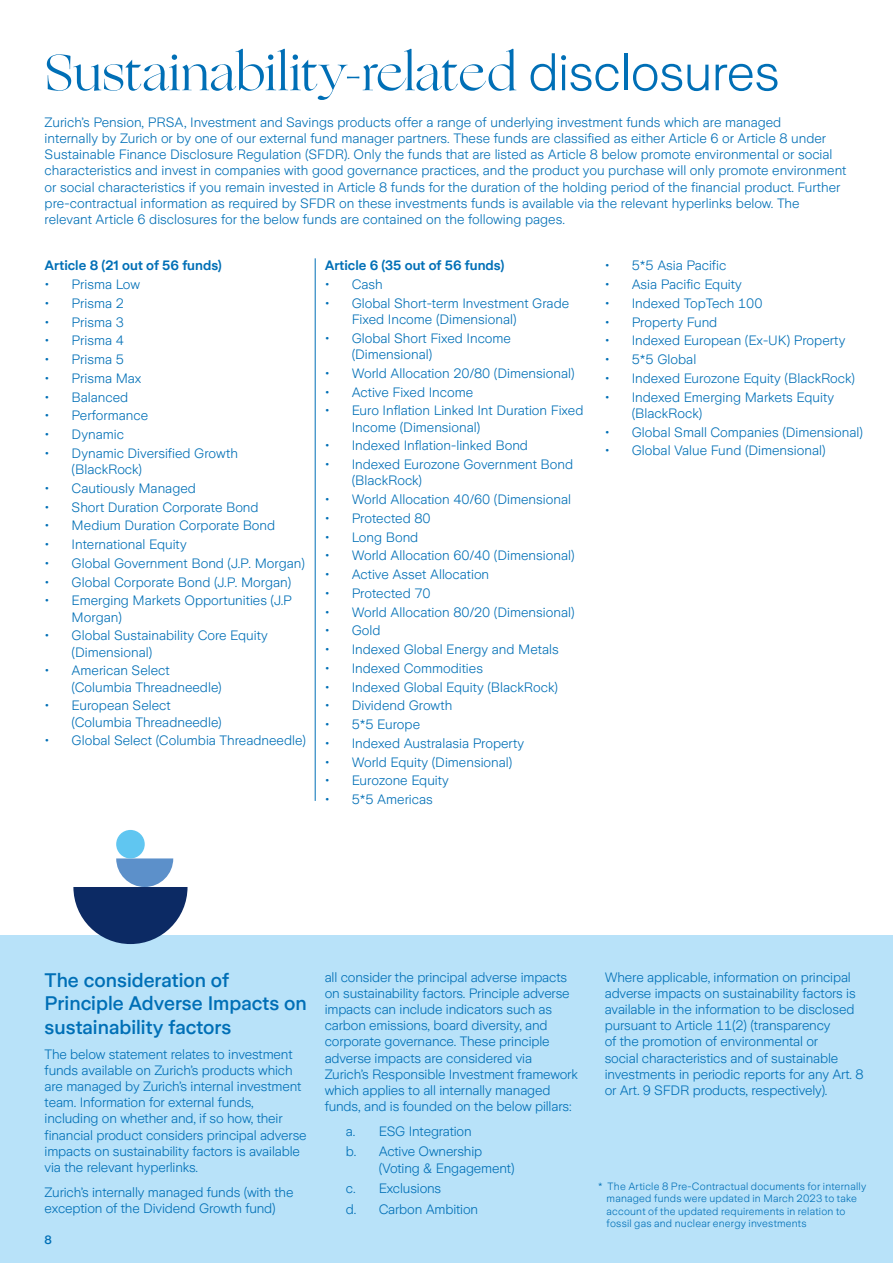
<style>
.page{position:relative;width:893px;height:1263px;background:#fff}
.page>*{position:absolute;margin:0;border:0;box-sizing:border-box;transform-origin:0 0}
.t1{font:51px "Ogg";letter-spacing:.005em;color:#006fb6}
.t2{font:500 19.5px/23.4px "Zurich Sans";color:#006fb6}
.t3{font:300 13.5px/16.2px "Zurich Sans";color:#006fb6}
.t4{font:600 13.5px "Zurich Sans";color:#006fb6}
.t5{font:500 12px "Zurich Sans";color:#006fb6}
.t6{font:300 10.5px/12.6px "Zurich Sans";letter-spacing:.02em;color:#006fb6}
.s1{font-family:"Zurich Sans";font-weight:300}
</style>
<div class="page">
<div style="left:0;top:935px;width:893px;height:328px;background:#b8e2f9"></div>
<svg style="left:73px;top:858px;width:115px;height:86px"></svg>
<div style="left:116px;top:830px;width:29px;height:28px;background:#60c6f1;border-radius:50%"></div>
<hr style="left:315px;top:258px;width:1px;height:543px;background:#006fb6">
<h1 class="t1" style="left:45px;top:39px;width:737px">Sustainability-related <span class="s1">disclosures</span></h1>
<p class="t3" style="left:45px;top:114px;width:803px">Zurich’s Pension, PRSA, Investment and Savings products offer a range of underlying investment funds which are managed<br>internally by Zurich or by one of our external fund manager partners. These funds are classified as either Article 6 or Article 8 under Sustainable Finance Disclosure Regulation (SFDR). Only the funds that are listed as Article 8 below promote environmental or social characteristics and invest in companies with good governance practices, and the product you purchase will only promote environment or social characteristics if you remain invested in Article 8 funds for the duration of the holding period of the financial product. Further pre-contractual information as required by SFDR on these investments funds is available via the relevant hyperlinks below. The relevant Article 6 disclosures for the below funds are contained on the following pages.</p>
<p class="t4" style="left:45px;top:258px;width:179px">Article 8 (21 out of 56 funds)</p>
<p class="t3" style="left:45px;top:277px;width:97px">• Prisma Low</p>
<p class="t3" style="left:45px;top:295px;width:81px">• Prisma 2</p>
<p class="t3" style="left:45px;top:314px;width:81px">• Prisma 3</p>
<p class="t3" style="left:45px;top:333px;width:81px">• Prisma 4</p>
<p class="t3" style="left:45px;top:352px;width:81px">• Prisma 5</p>
<p class="t3" style="left:45px;top:370px;width:98px">• Prisma Max</p>
<p class="t3" style="left:45px;top:389px;width:85px">• Balanced</p>
<p class="t3" style="left:45px;top:408px;width:105px">• Performance</p>
<p class="t3" style="left:45px;top:427px;width:81px">• Dynamic</p>
<p class="t3" style="left:72px;top:445px;width:168px;text-indent:-27px">• Dynamic Diversified Growth (BlackRock)</p>
<p class="t3" style="left:45px;top:480px;width:153px">• Cautiously Managed</p>
<p class="t3" style="left:45px;top:499px;width:216px">• Short Duration Corporate Bond</p>
<p class="t3" style="left:45px;top:518px;width:232px">• Medium Duration Corporate Bond</p>
<p class="t3" style="left:45px;top:537px;width:144px">• International Equity</p>
<p class="t3" style="left:45px;top:555px;width:262px">• Global Government Bond (J.P. Morgan)</p>
<p class="t3" style="left:45px;top:574px;width:248px">• Global Corporate Bond (J.P. Morgan)</p>
<p class="t3" style="left:72px;top:593px;width:222px;text-indent:-27px">• Emerging Markets Opportunities (J.P<br>Morgan)</p>
<p class="t3" style="left:72px;top:628px;width:198px;text-indent:-27px">• Global Sustainability Core Equity (Dimensional)</p>
<p class="t3" style="left:72px;top:663px;width:152px;text-indent:-27px">• American Select (Columbia Threadneedle)</p>
<p class="t3" style="left:72px;top:698px;width:152px;text-indent:-27px">• European Select (Columbia Threadneedle)</p>
<p class="t3" style="left:45px;top:733px;width:263px">• Global Select (Columbia Threadneedle)</p>
<p class="t4" style="left:325px;top:258px;width:181px">Article 6 (35 out of 56 funds)</p>
<p class="t3" style="left:325px;top:277px;width:60px">• Cash</p>
<p class="t3" style="left:352px;top:295px;width:219px;text-indent:-27px">• Global Short-term Investment Grade<br>Fixed Income (Dimensional)</p>
<p class="t3" style="left:352px;top:330px;width:161px;text-indent:-27px">• Global Short Fixed Income (Dimensional)</p>
<p class="t3" style="left:325px;top:365px;width:251px">• World Allocation 20/80 (Dimensional)</p>
<p class="t3" style="left:325px;top:384px;width:150px">• Active Fixed Income</p>
<p class="t3" style="left:352px;top:403px;width:233px;text-indent:-27px">• Euro Inflation Linked Int Duration Fixed<br>Income (Dimensional)</p>
<p class="t3" style="left:325px;top:438px;width:205px">• Indexed Inflation-linked Bond</p>
<p class="t3" style="left:352px;top:456px;width:223px;text-indent:-27px">• Indexed Eurozone Government Bond (BlackRock)</p>
<p class="t3" style="left:325px;top:491px;width:248px">• World Allocation 40/60 (Dimensional</p>
<p class="t3" style="left:325px;top:510px;width:107px">• Protected 80</p>
<p class="t3" style="left:325px;top:529px;width:95px">• Long Bond</p>
<p class="t3" style="left:325px;top:548px;width:251px">• World Allocation 60/40 (Dimensional)</p>
<p class="t3" style="left:325px;top:566px;width:166px">• Active Asset Allocation</p>
<p class="t3" style="left:325px;top:585px;width:107px">• Protected 70</p>
<p class="t3" style="left:325px;top:604px;width:251px">• World Allocation 80/20 (Dimensional)</p>
<p class="t3" style="left:325px;top:623px;width:57px">• Gold</p>
<p class="t3" style="left:325px;top:641px;width:236px">• Indexed Global Energy and Metals</p>
<p class="t3" style="left:325px;top:660px;width:160px">• Indexed Commodities</p>
<p class="t3" style="left:325px;top:679px;width:235px">• Indexed Global Equity (BlackRock)</p>
<p class="t3" style="left:325px;top:698px;width:129px">• Dividend Growth</p>
<p class="t3" style="left:325px;top:716px;width:97px">• 5*5 Europe</p>
<p class="t3" style="left:325px;top:735px;width:201px">• Indexed Australasia Property</p>
<p class="t3" style="left:325px;top:754px;width:189px">• World Equity (Dimensional)</p>
<p class="t3" style="left:325px;top:773px;width:126px">• Eurozone Equity</p>
<p class="t3" style="left:325px;top:791px;width:110px">• 5*5 Americas</p>
<p class="t3" style="left:605px;top:258px;width:123px">• 5*5 Asia Pacific</p>
<p class="t3" style="left:605px;top:277px;width:139px">• Asia Pacific Equity</p>
<p class="t3" style="left:605px;top:295px;width:159px">• Indexed TopTech 100</p>
<p class="t3" style="left:605px;top:314px;width:114px">• Property Fund</p>
<p class="t3" style="left:605px;top:333px;width:242px">• Indexed European (Ex-UK) Property</p>
<p class="t3" style="left:605px;top:352px;width:93px">• 5*5 Global</p>
<p class="t3" style="left:605px;top:370px;width:252px">• Indexed Eurozone Equity (BlackRock)</p>
<p class="t3" style="left:632px;top:389px;width:204px;text-indent:-27px">• Indexed Emerging Markets Equity (BlackRock)</p>
<p class="t3" style="left:605px;top:424px;width:260px">• Global Small Companies (Dimensional)</p>
<p class="t3" style="left:605px;top:443px;width:222px">• Global Value Fund (Dimensional)</p>
<h2 class="t2" style="left:45px;top:969px;width:264px">The consideration of<br>Principle Adverse Impacts on sustainability factors</h2>
<p class="t3" style="left:45px;top:1046px;width:264px">The below statement relates to investment funds available on Zurich’s products which are managed by Zurich’s internal investment team. Information for external funds, including on whether and, if so how, their financial product considers principal adverse impacts on sustainability factors is available via the relevant hyperlinks.</p>
<p class="t3" style="left:45px;top:1184px;width:250px">Zurich’s internally managed funds (with the exception of the Dividend Growth fund)</p>
<p class="t5" style="left:45px;top:1233px;width:9px">8</p>
<p class="t3" style="left:325px;top:969px;width:255px">all consider the principal adverse impacts on sustainability factors. Principle adverse impacts can include indicators such as carbon emissions, board diversity, and corporate governance. These principle adverse impacts are considered via Zurich’s Responsible Investment framework which applies to all internally managed funds, and is founded on the below pillars:</p>
<p class="t3" style="left:346px;top:1121px;width:138px;line-height:20.4px">a. ESG Integration b. Active Ownership</p>
<p class="t3" style="left:346px;top:1158px;width:170px;line-height:20.4px;text-indent:33px">(Voting &amp; Engagement) c. Exclusions<br>d. Carbon Ambition</p>
<p class="t3" style="left:605px;top:969px;width:260px">Where applicable, information on principal adverse impacts on sustainability factors is available in the information to be disclosed pursuant to Article 11(2) (transparency<br>of the promotion of environmental or<br>social characteristics and of sustainable investments in periodic reports for any Art. 8 or Art. 9 SFDR products, respectively).</p>
<p class="t6" style="left:607px;top:1180px;width:261px;text-indent:-9px">* The Article 8 Pre-Contractual documents for internally managed funds were updated in March 2023 to take account of the updated requirements in relation to fossil gas and nuclear energy investments</p>
</div>
